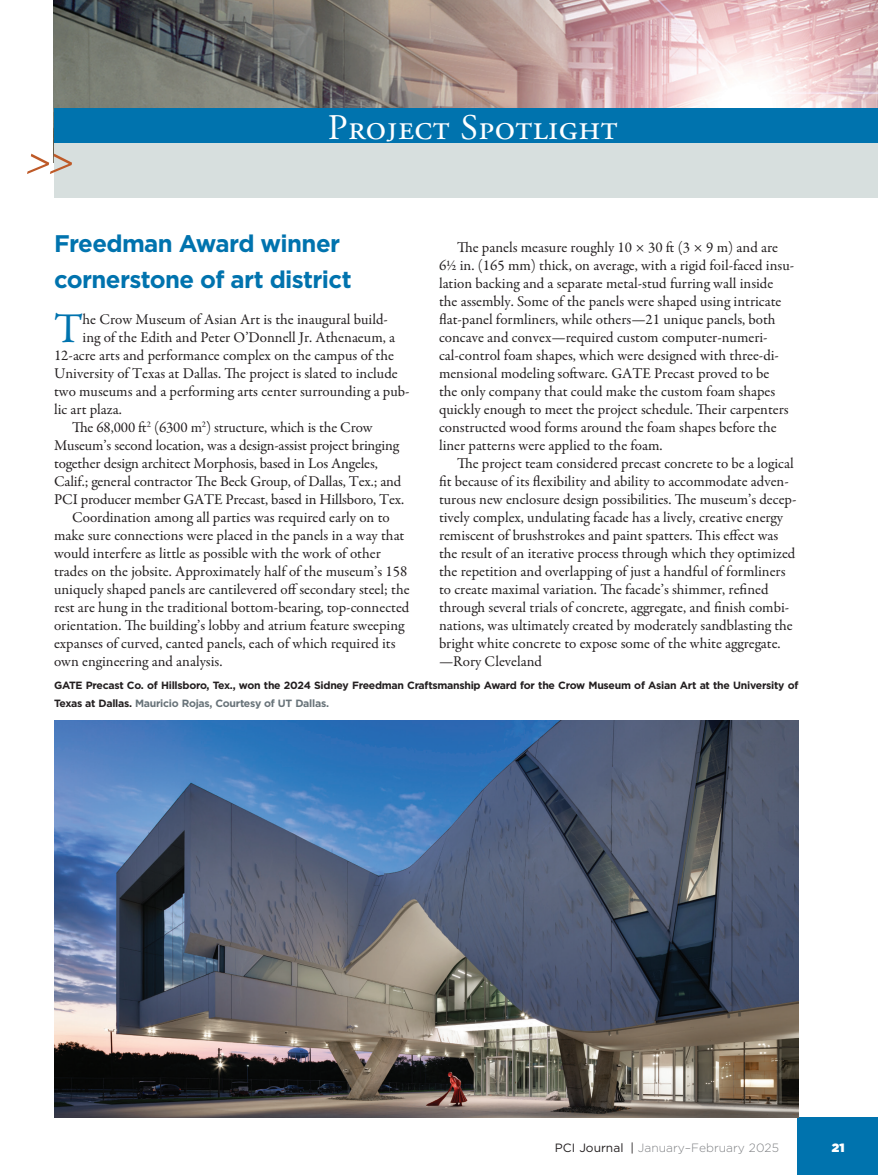
<style>
.page{position:relative;width:878px;height:1175px;background:#fff}
.page>*{position:absolute;margin:0;border:0;box-sizing:border-box;transform-origin:0 0}
.t1{font:42.75px "Garamond Premr Pro";color:#0073ae}
.t2{font:36px "Adobe Garamond Pro";letter-spacing:.01em;color:#fff}
.t3{font:700 24px/36px "Gotham";letter-spacing:-.025em;color:#0073ae}
.t4{font:15px/18px "Garamond Premr Pro";color:#231f20}
.t5{font:300 12px "Gotham";color:#808285}
.t6{font:900 12px "Gotham";color:#fff}
.t7{font:700 10.5px/18px "Gotham";letter-spacing:-.025em;color:#231f20}
.s1{font-size:31.35px}
.s2{color:#687379}
.s3{font-weight:400;color:#231f20}
</style>
<div class="page">
<img style="left:54px;top:0;width:824px;height:108px">
<div style="left:54px;top:109px;width:824px;height:88px;background:#d7dfde"></div>
<svg style="left:27px;top:154px;width:45px;height:20px"></svg>
<div style="left:54px;top:108px;width:824px;height:34px;background:#0073ae"></div>
<div style="left:796px;top:1117px;width:82px;height:57px;background:#0073ae"></div>
<img style="left:54px;top:720px;width:744px;height:398px">
<h2 class="t2" style="left:328px;top:106px;width:291px">Pro<span class="s1">j</span>ect Spotlight</h2>
<h3 class="t3" style="left:54px;top:225px;width:299px">Freedman Award winner cornerstone of art district</h3>
<h1 class="t1" style="left:54px;top:303px;width:30px">T</h1>
<p class="t4" style="left:83px;top:311px;width:307px">he Crow Museum of Asian Art is the inaugural build-</p>
<p class="t4" style="left:439px;top:239px;width:357px;text-indent:18px">The panels measure roughly 10 × 30 ft (3 × 9 m) and are 6½ in. (165 mm) thick, on average, with a rigid foil-faced insu&shy;lation backing and a separate metal-stud furring wall inside the assembly. Some of the panels were shaped using intricate flat-panel formliners, while others—21 unique panels, both concave and convex—required custom computer-numeri&shy;cal-control foam shapes, which were designed with three-di&shy;mensional modeling software. GATE Precast proved to be<br>the only company that could make the custom foam shapes quickly enough to meet the project schedule. Their carpenters constructed wood forms around the foam shapes before the liner patterns were applied to the foam.</p>
<p class="t4" style="left:439px;top:455px;width:359px;text-indent:18px">The project team considered precast concrete to be a logical fit because of its flexibility and ability to accommodate adven&shy;turous new enclosure design possibilities. The museum’s decep&shy;tively complex, undulating facade has a lively, creative energy remiscent of brushstrokes and paint spatters. This effect was the result of an iterative process through which they optimized the repetition and overlapping of just a handful of formliners to create maximal variation. The facade’s shimmer, refined through several trials of concrete, aggregate, and finish combi&shy;nations, was ultimately created by moderately sandblasting the bright white concrete to expose some of the white aggregate. —Rory Cleveland</p>
<p class="t7" style="left:54px;top:676px;width:745px">GATE Precast Co. of Hillsboro, Tex., won the 2024 Sidney Freedman Craftsmanship Award for the Crow Museum of Asian Art at the University of<br>Texas at Dallas. <span class="s2">Mauricio Rojas, Courtesy of UT Dallas.</span></p>
<p class="t4" style="left:83px;top:329px;width:314px">ing of the Edith and Peter O’Donnell Jr. Athenaeum, a</p>
<p class="t4" style="left:54px;top:347px;width:341px">12-acre arts and performance complex on the campus of the</p>
<p class="t4" style="left:54px;top:365px;width:345px">University of Texas at Dallas. The project is slated to include</p>
<p class="t4" style="left:54px;top:383px;width:357px">two museums and a performing arts center surrounding a pub-</p>
<p class="t4" style="left:54px;top:401px;width:69px">lic art plaza.</p>
<p class="t4" style="left:72px;top:419px;width:302px">The 68,000 ft<sup>2</sup> (6300 m<sup>2</sup>) structure, which is the Crow</p>
<p class="t4" style="left:54px;top:437px;width:346px">Museum’s second location, was a design-assist project bringing</p>
<p class="t4" style="left:54px;top:455px;width:325px">together design architect Morphosis, based in Los Angeles,</p>
<p class="t4" style="left:54px;top:473px;width:349px">Calif.; general contractor The Beck Group, of Dallas, Tex.; and</p>
<p class="t4" style="left:54px;top:491px;width:351px">PCI producer member GATE Precast, based in Hillsboro, Tex.</p>
<p class="t4" style="left:72px;top:509px;width:319px">Coordination among all parties was required early on to</p>
<p class="t4" style="left:54px;top:527px;width:352px">make sure connections were placed in the panels in a way that</p>
<p class="t4" style="left:54px;top:545px;width:328px">would interfere as little as possible with the work of other</p>
<p class="t4" style="left:54px;top:563px;width:355px">trades on the jobsite. Approximately half of the museum’s 158</p>
<p class="t4" style="left:54px;top:581px;width:357px">uniquely shaped panels are cantilevered off secondary steel; the</p>
<p class="t4" style="left:54px;top:599px;width:357px">rest are hung in the traditional bottom-bearing, top-connected</p>
<p class="t4" style="left:54px;top:617px;width:352px">orientation. The building’s lobby and atrium feature sweeping</p>
<p class="t4" style="left:54px;top:635px;width:343px">expanses of curved, canted panels, each of which required its</p>
<p class="t4" style="left:54px;top:653px;width:170px">own engineering and analysis.</p>
<p class="t5" style="left:555px;top:1140px;width:225px"><span class="s3">PCI Journal</span> <span class="s3">|</span> January–February 2025</p>
<p class="t6" style="left:831px;top:1139px;width:14px">21</p>
</div>
